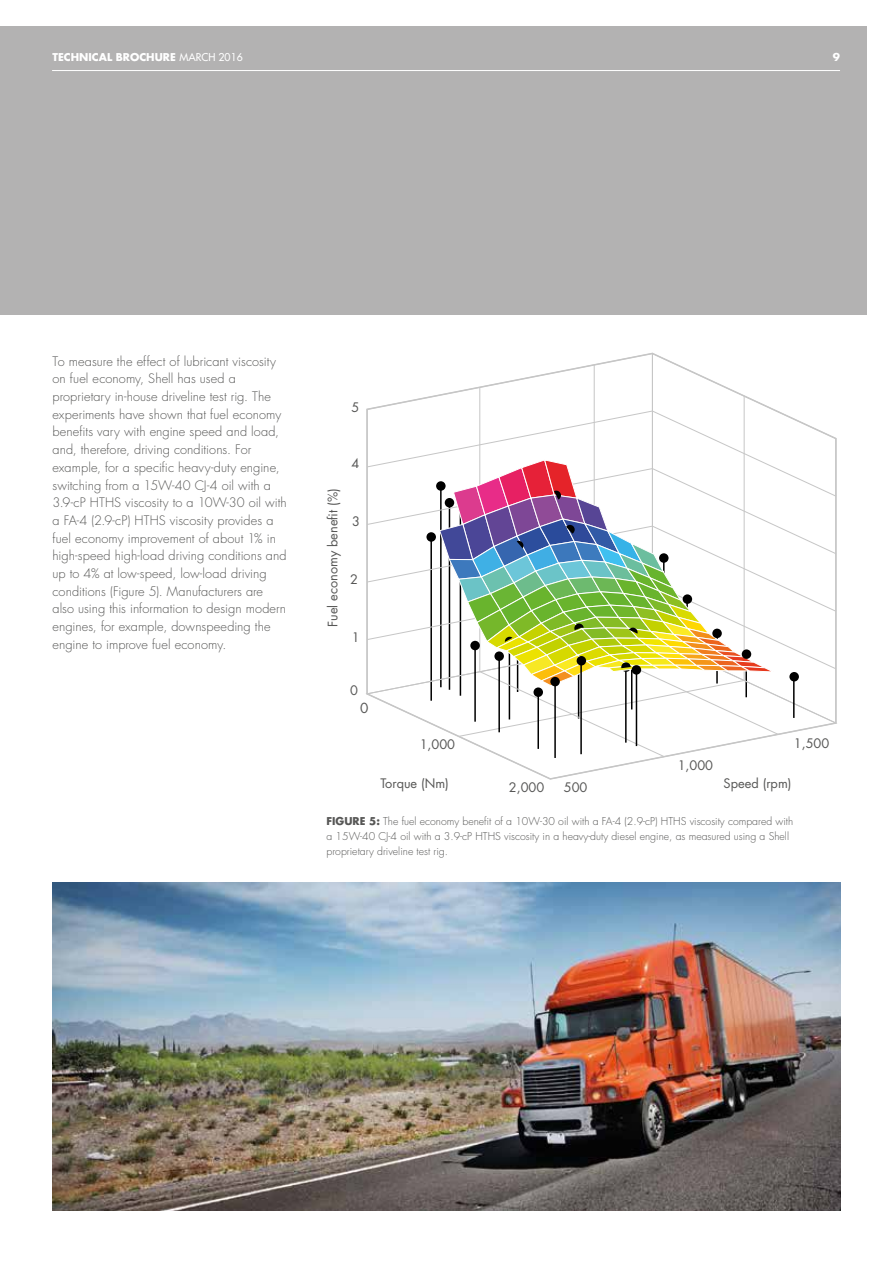
<style>
.page{position:relative;width:893px;height:1263px;background:#fff}
.page>*{position:absolute;margin:0;border:0;box-sizing:border-box;transform-origin:0 0}
.t1{font:13.5px "Futura Std";color:#575756}
.t2{font:300 12.75px/17.7px "Futura Std";letter-spacing:.005em;color:#575756}
.t3{font:12.75px "Futura Std";color:#575756}
.t4{font:300 10.5px/15px "Futura Std";color:#575756}
.t5{font:700 10.5px "Futura Std";color:#fff}
.s1{font-weight:500}
.s2{font-weight:700}
</style>
<div class="page">
<div style="left:0;top:26px;width:866px;height:289px;background:#b3b2b2"></div>
<hr style="left:52px;top:70px;width:788px;height:1px;background:#fff">
<svg style="left:366px;top:352px;width:471px;height:428px"></svg>
<hr style="left:480px;top:387px;width:1px;height:285px;background:#c6c6c6">
<hr style="left:594px;top:365px;width:1px;height:284px;background:#c6c6c6">
<svg style="left:367px;top:410px;width:469px;height:347px"></svg>
<hr style="left:537px;top:692px;width:2px;height:57px;background:#000">
<hr style="left:554px;top:682px;width:2px;height:76px;background:#000">
<hr style="left:498px;top:656px;width:2px;height:76px;background:#000">
<hr style="left:474px;top:645px;width:2px;height:77px;background:#000">
<hr style="left:793px;top:677px;width:2px;height:41px;background:#000">
<hr style="left:636px;top:670px;width:1px;height:76px;background:#000">
<hr style="left:580px;top:660px;width:2px;height:94px;background:#000">
<hr style="left:625px;top:671px;width:2px;height:72px;background:#000">
<img style="left:52px;top:882px;width:788px;height:328px">
<p class="t5" style="left:53px;top:50px;width:192px">TECHNICAL BROCHURE <span class="s1">MARCH 2016</span></p>
<p class="t5" style="left:833px;top:50px;width:9px">9</p>
<p class="t2" style="left:53px;top:352px;width:236px">To measure the effect of lubricant viscosity on fuel economy, Shell has used a proprietary in-house driveline test rig. The experiments have shown that fuel economy benefits vary with engine speed and load, and, therefore, driving conditions. For example, for a specific heavy-duty engine, switching from a 15W-40 CJ-4 oil with a 3.9-cP HTHS viscosity to a 10W-30 oil with a FA-4 (2.9-cP) HTHS viscosity provides a fuel economy improvement of about 1% in high-speed high-load driving conditions and up to 4% at low-speed, low-load driving conditions (Figure 5). Manufacturers are also using this information to design modern engines, for example, downspeeding the engine to improve fuel economy.</p>
<p class="t3" style="left:351px;top:399px;width:9px">5</p>
<p class="t3" style="left:325px;top:627px;width:140px;rotate:-90deg">Fuel economy benefit (%)</p>
<p class="t3" style="left:352px;top:455px;width:9px">4</p>
<p class="t3" style="left:352px;top:513px;width:9px">3</p>
<p class="t3" style="left:350px;top:571px;width:9px">2</p>
<p class="t3" style="left:352px;top:629px;width:9px">1</p>
<p class="t3" style="left:350px;top:683px;width:9px">0</p>
<p class="t1" style="left:360px;top:699px;width:10px">0</p>
<p class="t3" style="left:420px;top:736px;width:37px">1,000</p>
<p class="t3" style="left:380px;top:775px;width:70px">Torque (Nm)</p>
<p class="t3" style="left:509px;top:779px;width:37px">2,000</p>
<p class="t3" style="left:564px;top:779px;width:25px">500</p>
<p class="t3" style="left:678px;top:757px;width:37px">1,000</p>
<p class="t3" style="left:794px;top:735px;width:37px">1,500</p>
<p class="t3" style="left:724px;top:775px;width:69px">Speed (rpm)</p>
<p class="t4" style="left:326px;top:813px;width:468px"><span class="s2">FIGURE 5:</span> The fuel economy benefit of a 10W-30 oil with a FA-4 (2.9-cP) HTHS viscosity compared with a 15W-40 CJ-4 oil with a 3.9-cP HTHS viscosity in a heavy-duty diesel engine, as measured using a Shell proprietary driveline test rig.</p>
</div>
